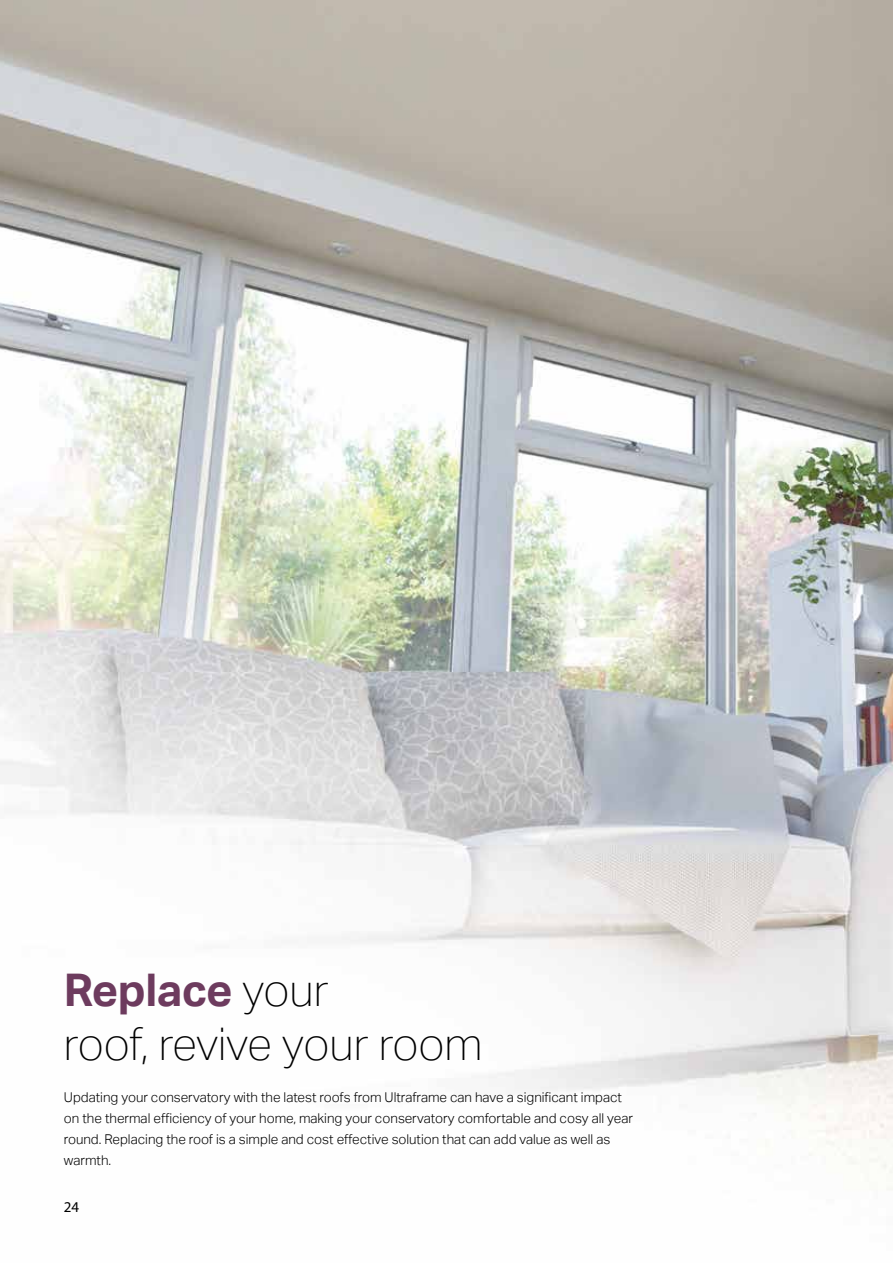
<style>
.page{position:relative;width:893px;height:1263px;background:#fff}
.page>*{position:absolute;margin:0;border:0;box-sizing:border-box;transform-origin:0 0}
.t1{font:100 45px/54px "Aktiv Grotesk";letter-spacing:-.005em;color:#000}
.t2{font:15px "Myriad Pro";color:#000}
.t3{font:300 13.5px/21px "Aktiv Grotesk";color:#000}
.s1{font-weight:700;color:#6d3b5e}
</style>
<div class="page">
<img style="left:0;top:0;width:893px;height:1190px">
<h1 class="t1" style="left:64px;top:963px;width:420px"><span class="s1">Replace</span> your<br>roof, revive your room</h1>
<p class="t3" style="left:64px;top:1087px;width:571px">Updating your conservatory with the latest roofs from Ultraframe can have a significant impact on the thermal efficiency of your home, making your conservatory comfortable and cosy all year round. Replacing the roof is a simple and cost effective solution that can add value as well as warmth.</p>
<p class="t2" style="left:64px;top:1197px;width:17px">24</p>
</div>
